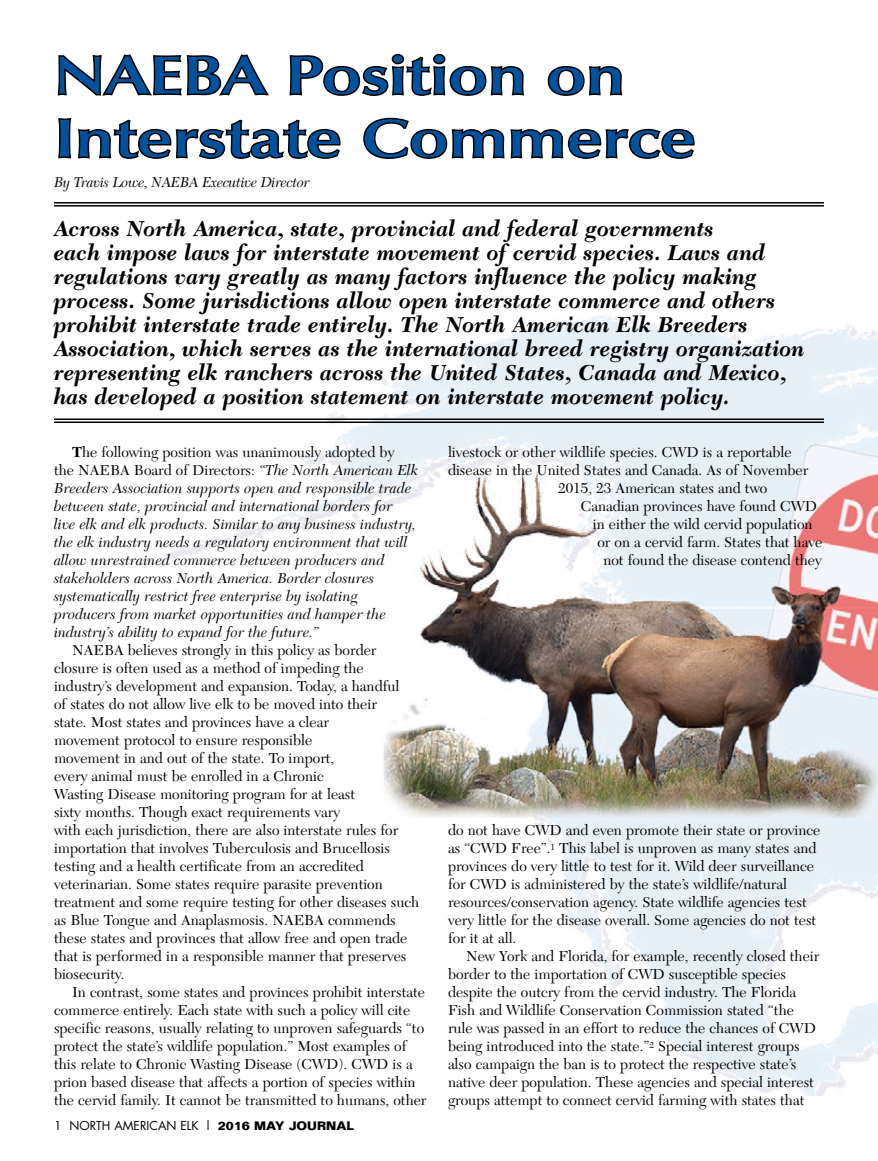
<style>
.page{position:relative;width:878px;height:1161px;background:#fff}
.page>*{position:absolute;margin:0;border:0;box-sizing:border-box;transform-origin:0 0}
.t1{font:600 54px/63px "Optima";color:#00529c;scale:1.25 1}
.t2{font:italic 700 22.5px/24px "New Caledonia";color:#000}
.t3{font:15px/18px "New Caledonia";color:#000}
.t4{font:italic 15px/18px "New Caledonia";color:#000}
.t5{font:italic 15px "New Caledonia";letter-spacing:-.02em;color:#000}
.t6{font:12px "Futura";color:#000}
.s1{font-weight:700;font-style:normal}
.s2{font-style:normal}
.s3{font-family:"Folio";font-weight:700}
</style>
<div class="page">
<img style="left:138px;top:314px;width:740px;height:781px">
<svg style="left:57px;top:54px;width:212px;height:42px"></svg>
<svg style="left:289px;top:53px;width:235px;height:43px"></svg>
<svg style="left:547px;top:65px;width:76px;height:31px"></svg>
<svg style="left:58px;top:118px;width:283px;height:41px"></svg>
<svg style="left:363px;top:117px;width:332px;height:42px"></svg>
<hr style="left:54px;top:202px;width:770px;height:2px;background:#000">
<hr style="left:54px;top:205px;width:770px;height:2px;background:#000">
<hr style="left:54px;top:419px;width:770px;height:1px;background:#000">
<hr style="left:54px;top:422px;width:770px;height:1px;background:#000">
<h1 class="t1" style="left:54px;top:45px;width:515px">NAEBA Position on<br>Interstate Commerce</h1>
<p class="t5" style="left:54px;top:173px;width:257px">By Travis Lowe, NAEBA Executive Director</p>
<p class="t2" style="left:54px;top:217px;width:752px">Across North America, state, provincial and federal governments<br>each impose laws for interstate movement of cervid species. Laws and regulations vary greatly as many factors influence the policy making process. Some jurisdictions allow open interstate commerce and others prohibit interstate trade entirely. The North American Elk Breeders Association, which serves as the international breed registry organization representing elk ranchers across the United States, Canada and Mexico, has developed a position statement on interstate movement policy.</p>
<p class="t4" style="left:54px;top:443px;width:366px;text-indent:18px"><span class="s1">T</span><span class="s2">he following position was unanimously adopted by<br>the NAEBA Board of Directors:</span> “The North American Elk Breeders Association supports open and responsible trade between state, provincial and international borders for<br>live elk and elk products. Similar to any business industry, the elk industry needs a regulatory environment that will allow unrestrained commerce between producers and stakeholders across North America. Border closures systematically restrict free enterprise by isolating producers from market opportunities and hamper the industry’s ability to expand for the future.”</p>
<p class="t3" style="left:54px;top:641px;width:367px;text-indent:18px">NAEBA believes strongly in this policy as border closure is often used as a method of impeding the industry’s development and expansion. Today, a handful<br>of states do not allow live elk to be moved into their<br>state. Most states and provinces have a clear<br>movement protocol to ensure responsible<br>movement in and out of the state. To import,<br>every animal must be enrolled in a Chronic<br>Wasting Disease monitoring program for at least<br>sixty months. Though exact requirements vary<br>with each jurisdiction, there are also interstate rules for importation that involves Tuberculosis and Brucellosis testing and a health certificate from an accredited veterinarian. Some states require parasite prevention treatment and some require testing for other diseases such as Blue Tongue and Anaplasmosis. NAEBA commends these states and provinces that allow free and open trade that is performed in a responsible manner that preserves biosecurity.</p>
<p class="t3" style="left:54px;top:983px;width:374px;text-indent:18px">In contrast, some states and provinces prohibit interstate commerce entirely. Each state with such a policy will cite specific reasons, usually relating to unproven safeguards “to protect the state’s wildlife population.” Most examples of this relate to Chronic Wasting Disease (CWD). CWD is a prion based disease that affects a portion of species within the cervid family. It cannot be transmitted to humans, other</p>
<p class="t3" style="left:448px;top:443px;width:345px">livestock or other wildlife species. CWD is a reportable</p>
<p class="t3" style="left:448px;top:461px;width:362px">disease in the United States and Canada. As of November</p>
<p class="t3" style="left:558px;top:479px;width:211px">2015, 23 American states and two</p>
<p class="t3" style="left:580px;top:497px;width:238px">Canadian provinces have found CWD</p>
<p class="t3" style="left:592px;top:515px;width:221px">in either the wild cervid population</p>
<p class="t3" style="left:597px;top:533px;width:226px">or on a cervid farm. States that have</p>
<p class="t3" style="left:603px;top:551px;width:220px">not found the disease contend they</p>
<p class="t3" style="left:448px;top:821px;width:374px">do not have CWD and even promote their state or province as “CWD Free”.<sup>1</sup> This label is unproven as many states and provinces do very little to test for it. Wild deer surveillance for CWD is administered by the state’s wildlife/natural resources/conservation agency. State wildlife agencies test very little for the disease overall. Some agencies do not test for it at all.</p>
<p class="t3" style="left:448px;top:947px;width:373px;text-indent:18px">New York and Florida, for example, recently closed their border to the importation of CWD susceptible species despite the outcry from the cervid industry. The Florida Fish and Wildlife Conservation Commission stated “the rule was passed in an effort to reduce the chances of CWD being introduced into the state.”<sup>2</sup> Special interest groups also campaign the ban is to protect the respective state’s native deer population. These agencies and special interest groups attempt to connect cervid farming with states that</p>
<p class="t6" style="left:54px;top:1117px;width:302px">1 NORTH AMERICAN ELK l <span class="s3">2016 MAY JOURNAL</span></p>
</div>
